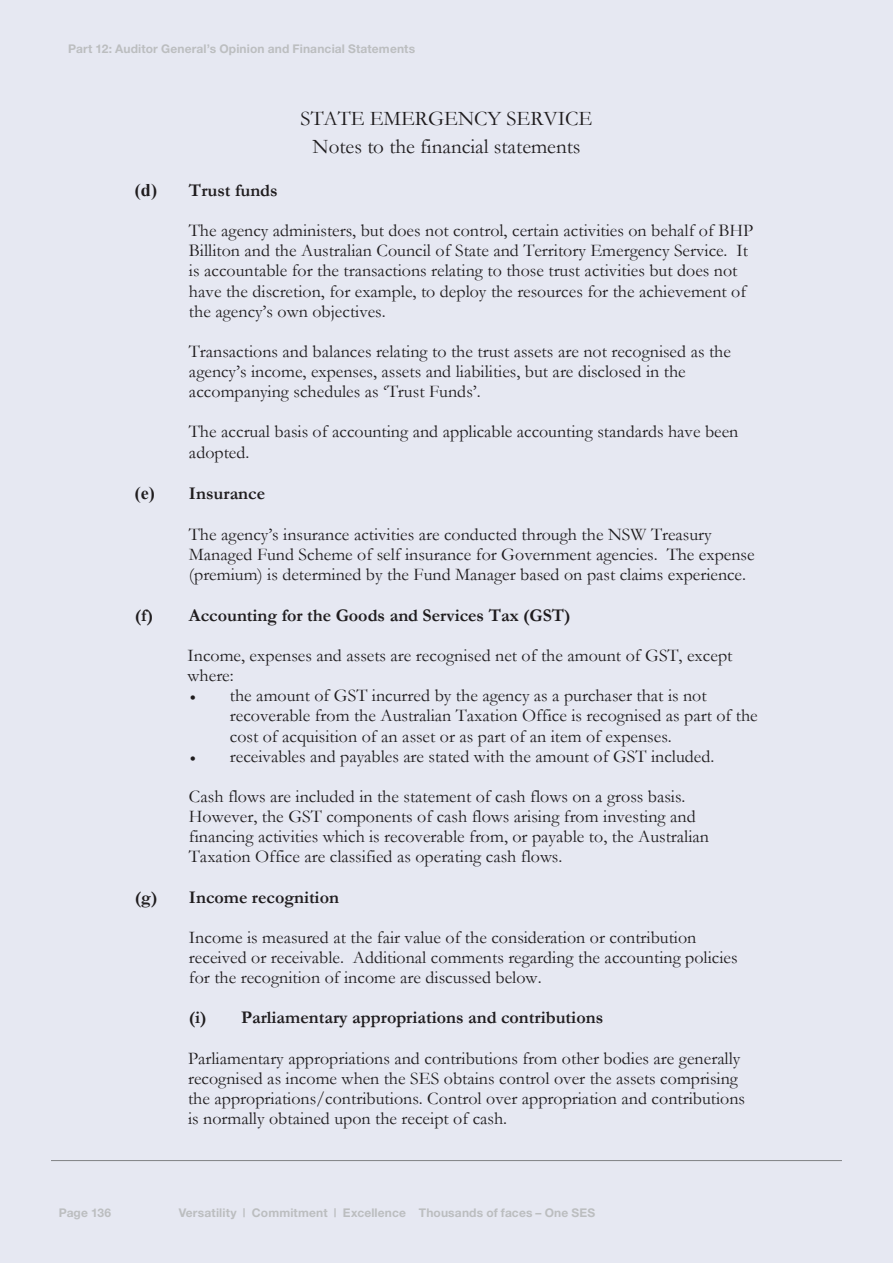
<style>
.page{position:relative;width:893px;height:1263px;background:#e6e8f2}
.page>*{position:absolute;margin:0;border:0;box-sizing:border-box;transform-origin:0 0}
.t1{font:21px/27.6px "Garamond";color:#231f20;text-align:center}
.t2{font:17.85px/20.1px "Garamond";color:#231f20}
.t3{font:700 17.85px "Garamond";color:#231f20}
.t4{font:700 12px "Helvetica Neue";letter-spacing:.015em;color:#bcbec0}
.s1{font-family:"Times New Roman"}
</style>
<div class="page">
<hr style="left:51px;top:1160px;width:791px;height:1px;background:#808285">
<p class="t4" style="left:68px;top:41px;width:349px">Part 12: Auditor General’s Opinion and Financial Statements</p>
<p class="t1" style="left:301px;top:105px;width:293px">STATE EMERGENCY SERVICE<br>Notes to the financial statements</p>
<p class="t3" style="left:135px;top:178px;width:144px"><span class="s1">(d)</span> Trust funds</p>
<p class="t2" style="left:189px;top:220px;width:566px">The agency administers, but does not control, certain activities on behalf of BHP Billiton and the Australian Council of State and Territory Emergency Service. It is accountable for the transactions relating to those trust activities but does not have the discretion, for example, to deploy the resources for the achievement of the agency’s own objectives.</p>
<p class="t2" style="left:189px;top:341px;width:543px">Transactions and balances relating to the trust assets are not recognised as the agency’s income, expenses, assets and liabilities, but are disclosed in the accompanying schedules as ‘Trust Funds’.</p>
<p class="t2" style="left:189px;top:421px;width:551px">The accrual basis of accounting and applicable accounting standards have been adopted.</p>
<p class="t3" style="left:135px;top:482px;width:132px"><span class="s1">(e)</span> Insurance</p>
<p class="t2" style="left:189px;top:524px;width:567px">The agency’s insurance activities are conducted through the NSW Treasury<br>Managed Fund Scheme of self insurance for Government agencies. The expense (premium) is determined by the Fund Manager based on past claims experience.</p>
<p class="t3" style="left:135px;top:603px;width:437px">(f) Accounting for the Goods and Services Tax (GST)</p>
<p class="t2" style="left:188px;top:645px;width:546px">Income, expenses and assets are recognised net of the amount of GST, except where:</p>
<p class="t2" style="left:230px;top:685px;width:529px;text-indent:-40px">• the amount of GST incurred by the agency as a purchaser that is not recoverable from the Australian Taxation Office is recognised as part of the cost of acquisition of an asset or as part of an item of expenses.</p>
<p class="t2" style="left:190px;top:745px;width:526px">• receivables and payables are stated with the amount of GST included.</p>
<p class="t2" style="left:189px;top:786px;width:522px">Cash flows are included in the statement of cash flows on a gross basis.<br>However, the GST components of cash flows arising from investing and financing activities which is recoverable from, or payable to, the Australian Taxation Office are classified as operating cash flows.</p>
<p class="t3" style="left:135px;top:885px;width:206px">(g) Income recognition</p>
<p class="t2" style="left:189px;top:927px;width:550px">Income is measured at the fair value of the consideration or contribution received or receivable. Additional comments regarding the accounting policies for the recognition of income are discussed below.</p>
<p class="t3" style="left:189px;top:1005px;width:416px">(i) Parliamentary appropriations and contributions</p>
<p class="t2" style="left:188px;top:1047px;width:559px">Parliamentary appropriations and contributions from other bodies are generally recognised as income when the SES obtains control over the assets comprising the appropriations/contributions. Control over appropriation and contributions is normally obtained upon the receipt of cash.</p>
<p class="t4" style="left:59px;top:1205px;width:54px">Page 136</p>
<p class="t4" style="left:179px;top:1205px;width:418px">Versatility | Commitment | Excellence Thousands of faces – One SES</p>
</div>
